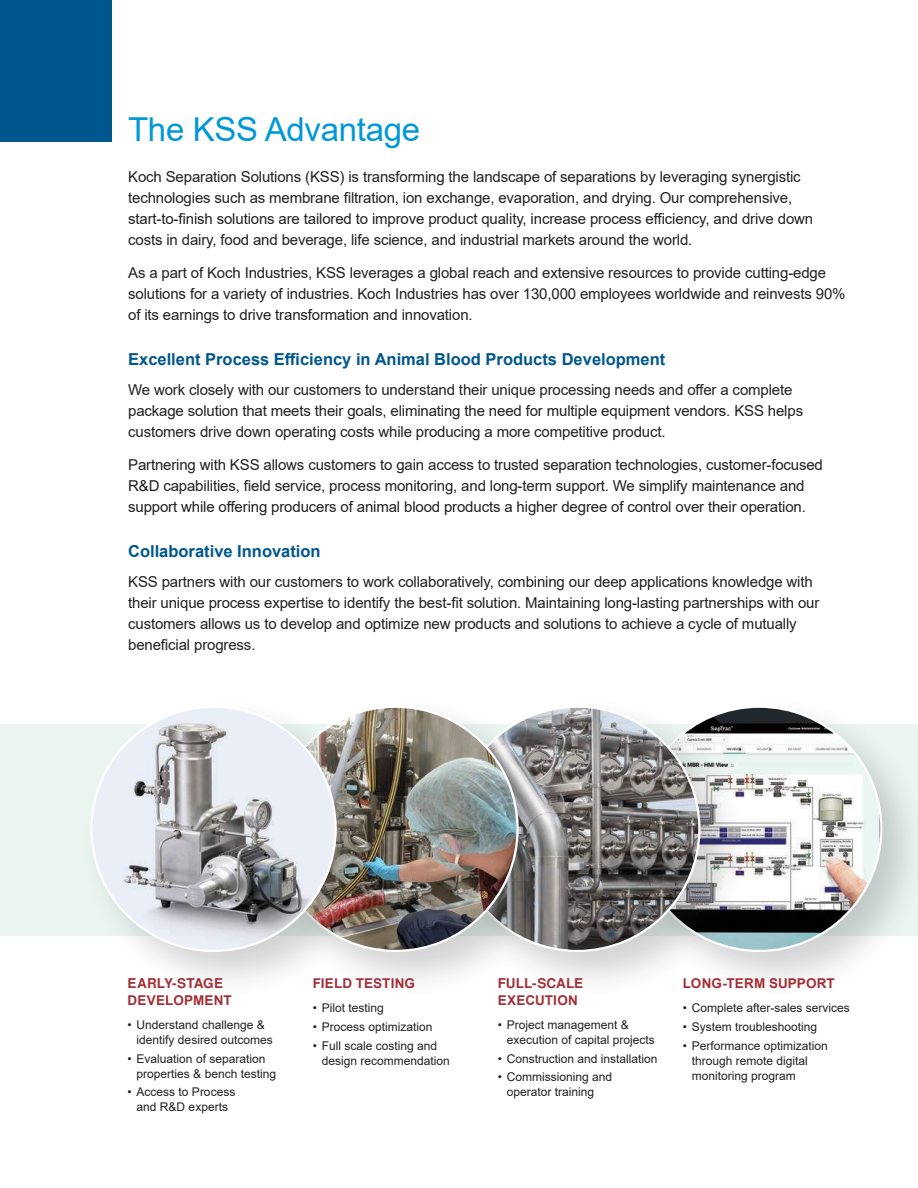
<style>
.page{position:relative;width:918px;height:1188px;background:#fff}
.page>*{position:absolute;margin:0;border:0;box-sizing:border-box;transform-origin:0 0}
.t1{font:33px "Arial";letter-spacing:-.01em;color:#0098d7}
.t2{font:700 16.5px "Arial";color:#00578d}
.t3{font:15px/21px "Arial";letter-spacing:-.01em;color:#221f1f}
.t4{font:700 13.5px/16.5px "Arial";letter-spacing:.01em;color:#a22f38}
.t5{font:12px/15px "Arial";color:#221f1f}
</style>
<div class="page">
<div style="left:0;top:0;width:111px;height:141px;background:#00578d"></div>
<div style="left:0;top:724px;width:918px;height:211px;background:#eaf5f1"></div>
<div style="left:624px;top:694px;width:294px;height:307px;background:#221f1f;opacity:.2"></div>
<img style="left:637px;top:707px;width:244px;height:244px;border-radius:122px">
<div style="left:442px;top:694px;width:308px;height:307px;background:#221f1f;opacity:.2"></div>
<img style="left:455px;top:707px;width:244px;height:244px;border-radius:122px">
<div style="left:260px;top:694px;width:308px;height:307px;background:#221f1f;opacity:.2"></div>
<img style="left:386px;top:707px;width:132px;height:244px">
<div style="left:79px;top:694px;width:307px;height:307px;background:#221f1f;opacity:.2"></div>
<img style="left:91px;top:707px;width:245px;height:244px;border-radius:122px">
<h1 class="t1" style="left:128px;top:107px;width:293px">The KSS Advantage</h1>
<p class="t3" style="left:128px;top:166px;width:687px">Koch Separation Solutions (KSS) is transforming the landscape of separations by leveraging synergistic technologies such as membrane 昀椀ltration, ion exchange, evaporation, and drying. Our comprehensive, start-to-昀椀nish solutions are tailored to improve product quality, increase process e昀케ciency, and drive down costs in dairy, food and beverage, life science, and industrial markets around the world.</p>
<p class="t3" style="left:128px;top:262px;width:719px">As a part of Koch Industries, KSS leverages a global reach and extensive resources to provide cutting-edge solutions for a variety of industries. Koch Industries has over 130,000 employees worldwide and reinvests 90% of its earnings to drive transformation and innovation.</p>
<p class="t2" style="left:128px;top:348px;width:539px">Excellent Process E昀케ciency in Animal Blood Products Development</p>
<p class="t3" style="left:128px;top:379px;width:677px">We work closely with our customers to understand their unique processing needs and o昀昀er a complete package solution that meets their goals, eliminating the need for multiple equipment vendors. KSS helps customers drive down operating costs while producing a more competitive product.</p>
<p class="t3" style="left:128px;top:454px;width:696px">Partnering with KSS allows customers to gain access to trusted separation technologies, customer-focused<br>R&amp;D capabilities, 昀椀eld service, process monitoring, and long-term support. We simplify maintenance and support while o昀昀ering producers of animal blood products a higher degree of control over their operation.</p>
<p class="t2" style="left:128px;top:540px;width:194px">Collaborative Innovation</p>
<p class="t3" style="left:128px;top:571px;width:693px">KSS partners with our customers to work collaboratively, combining our deep applications knowledge with their unique process expertise to identify the best-昀椀t solution. Maintaining long-lasting partnerships with our customers allows us to develop and optimize new products and solutions to achieve a cycle of mutually bene昀椀cial progress.</p>
<p class="t4" style="left:128px;top:976px;width:106px">EARLY-STAGE<br>DEVELOPMENT</p>
<p class="t5" style="left:137px;top:1017px;width:138px;text-indent:-9px">• Understand challenge &amp; identify desired outcomes</p>
<p class="t5" style="left:137px;top:1051px;width:141px;text-indent:-9px">• Evaluation of separation properties &amp; bench testing</p>
<p class="t5" style="left:128px;top:1085px;width:109px;text-align:center">• Access to Process and R&amp;D experts</p>
<p class="t4" style="left:313px;top:976px;width:104px">FIELD TESTING</p>
<p class="t5" style="left:313px;top:1001px;width:73px">• Pilot testing</p>
<p class="t5" style="left:313px;top:1019px;width:121px">• Process optimization</p>
<p class="t5" style="left:322px;top:1038px;width:130px;text-indent:-9px">• Full scale costing and design recommendation</p>
<p class="t4" style="left:498px;top:976px;width:87px">FULL-SCALE<br>EXECUTION</p>
<p class="t5" style="left:507px;top:1017px;width:150px;text-indent:-9px">• Project management &amp; execution of capital projects</p>
<p class="t5" style="left:498px;top:1051px;width:161px">• Construction and installation</p>
<p class="t5" style="left:507px;top:1070px;width:107px;text-indent:-9px">• Commissioning and operator training</p>
<p class="t4" style="left:683px;top:976px;width:154px">LONG-TERM SUPPORT</p>
<p class="t5" style="left:683px;top:1001px;width:169px">• Complete after-sales services</p>
<p class="t5" style="left:683px;top:1019px;width:136px">• System troubleshooting</p>
<p class="t5" style="left:692px;top:1038px;width:138px;text-indent:-9px">• Performance optimization through remote digital monitoring program</p>
</div>
